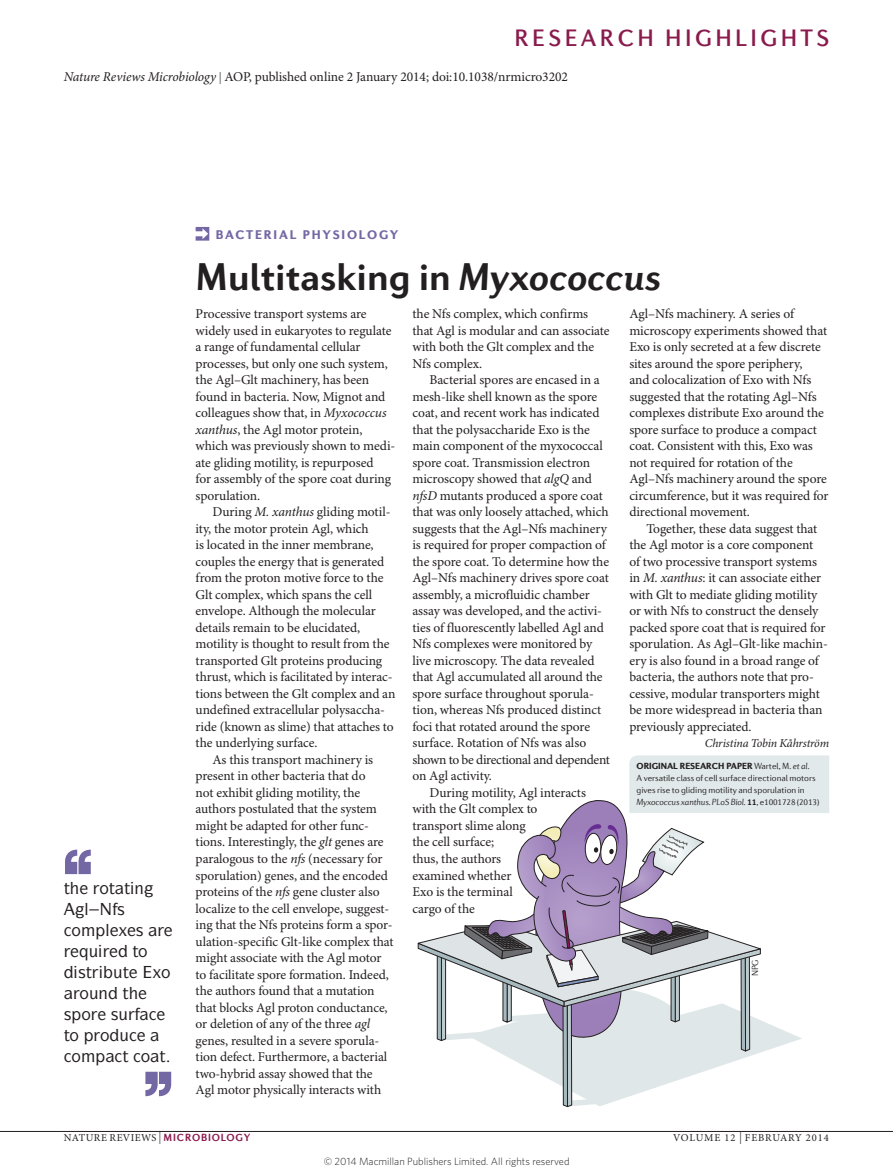
<style>
.page{position:relative;width:893px;height:1174px;background:#fff}
.page>*{position:absolute;margin:0;border:0;box-sizing:border-box;transform-origin:0 0}
.t1{font:700 39px "Diverda Sans Com";color:#231f20}
.sectionheader{font:500 24px "Diverda Sans Com";letter-spacing:.14em;color:#891c4d}
.pulloutquote{font:500 16.5px "ITC Symbol Std";color:#231f20}
.bodyindent{font:13.5px/16.5px "Minion Pro";letter-spacing:-.005em;color:#231f20}
.bodyfirst{font:13.5px/16.5px "Minion Pro";letter-spacing:-.01em;color:#231f20}
.ministrap{font:900 12.75px "Diverda Sans Com";letter-spacing:.14em;color:#7367a4}
.author{font:italic 12px "Minion Pro";letter-spacing:-.015em;color:#231f20}
.t2{font:300 10.5px "Whitney";color:#231f20}
.t3{font:10.5px "Minion Pro";letter-spacing:.05em;color:#231f20}
.t4{font:10.5px "Minion Pro";letter-spacing:.085em;color:#231f20}
.webbody{font:300 9px/12px "Diverda Sans Com";letter-spacing:-.005em;color:#231f20}
.creditstyle{font:300 9px "Diverda Sans Com";color:#231f20}
.s1{font-style:italic}
.s2{font-size:12px}
.s3{font-weight:900}
.s4{font-weight:700}
.s5{font-family:"Diverda Sans Com";font-weight:700;color:#891c4d}
</style>
<div class="page">
<svg style="left:145px;top:1071px;width:26px;height:25px"></svg>
<svg style="left:65px;top:849px;width:26px;height:25px"></svg>
<hr style="left:0;top:1131px;width:893px;height:1px;background:#231f20">
<svg style="left:196px;top:227px;width:13px;height:14px"></svg>
<svg style="left:418px;top:755px;width:411px;height:352px"></svg>
<p class="sectionheader" style="left:514px;top:24px;width:316px">RESEARCH HIGHLIGHTS</p>
<p class="bodyindent" style="left:64px;top:69px;width:506px"><span class="s1">Nature Reviews Microbiology</span> <span class="s2">|</span> AOP, published online 2 January 2014; doi:10.1038/nrmicro3202</p>
<p class="pulloutquote" style="left:64px;top:877px;width:82px">▼ □▼ ▼■</p>
<p class="pulloutquote" style="left:80px;top:982px;width:51px">□◆■ ▼</p>
<p class="pulloutquote" style="left:64px;top:1003px;width:66px">▲ □ ▲◆</p>
<p class="pulloutquote" style="left:122px;top:1045px;width:45px">▼ □ ▼</p>
<p class="ministrap" style="left:216px;top:227px;width:184px">BACTERIAL PHYSIOLOGY</p>
<p class="t1" style="left:196px;top:253px;width:467px">Multitasking in <span class="s1">Myxococcus</span></p>
<p class="bodyfirst" style="left:196px;top:306px;width:201px">Processive transport systems are widely used in eukaryotes to regulate a range of fundamental cellular processes, but only one such system, the Agl–Glt machinery, has been found in bacteria. Now, Mignot and colleagues show that, in <span class="s1">Myxococcus xanthus</span>, the Agl motor protein, which was previously shown to medi&shy;ate gliding motility, is repurposed<br>for assembly of the spore coat during sporulation.</p>
<p class="bodyindent" style="left:196px;top:504px;width:201px;text-indent:17px">During <span class="s1">M. xanthus</span> gliding motil&shy;ity, the motor protein Agl, which<br>is located in the inner membrane, couples the energy that is generated from the proton motive force to the Glt complex, which spans the cell envelope. Although the molecular details remain to be elucidated, motility is thought to result from the transported Glt proteins producing thrust, which is facilitated by interac&shy;tions between the Glt complex and an undefined extracellular polysaccha&shy;ride (known as slime) that attaches to the underlying surface.</p>
<p class="bodyindent" style="left:196px;top:752px;width:200px;text-indent:17px">As this transport machinery is present in other bacteria that do<br>not exhibit gliding motility, the authors postulated that the system might be adapted for other func&shy;tions. Interestingly, the <span class="s1">glt</span> genes are paralogous to the <span class="s1">nfs</span> (necessary for sporulation) genes, and the encoded proteins of the <span class="s1">nfs</span> gene cluster also localize to the cell envelope, suggest&shy;ing that the Nfs proteins form a spor&shy;ulation-specific Glt-like complex that might associate with the Agl motor to facilitate spore formation. Indeed, the authors found that a mutation that blocks Agl proton conductance, or deletion of any of the three <span class="s1">agl </span>genes, resulted in a severe sporula&shy;tion defect. Furthermore, a bacterial two-hybrid assay showed that the Agl motor physically interacts with</p>
<p class="bodyindent" style="left:412px;top:306px;width:199px">the Nfs complex, which confirms that Agl is modular and can associate with both the Glt complex and the<br>Nfs complex.</p>
<p class="bodyindent" style="left:412px;top:372px;width:199px;text-indent:17px">Bacterial spores are encased in a mesh-like shell known as the spore coat, and recent work has indicated that the polysaccharide Exo is the main component of the myxococcal spore coat. Transmission electron microscopy showed that <span class="s1">algQ</span> and <span class="s1">nfsD</span> mutants produced a spore coat that was only loosely attached, which suggests that the Agl–Nfs machinery is required for proper compaction of the spore coat. To determine how the Agl–Nfs machinery drives spore coat assembly, a microfluidic chamber assay was developed, and the activi&shy;ties of fluorescently labelled Agl and Nfs complexes were monitored by live microscopy. The data revealed that Agl accumulated all around the spore surface throughout sporula&shy;tion, whereas Nfs produced distinct foci that rotated around the spore surface. Rotation of Nfs was also shown to be directional and dependent on Agl activity.</p>
<p class="bodyindent" style="left:412px;top:785px;width:175px;text-indent:17px">During motility, Agl interacts with the Glt complex to transport slime along<br>the cell surface;<br>thus, the authors<br>examined whether<br>Exo is the terminal<br>cargo of the</p>
<p class="bodyindent" style="left:629px;top:306px;width:201px">Agl–Nfs machinery. A series of microscopy experiments showed that Exo is only secreted at a few discrete sites around the spore periphery,<br>and colocalization of Exo with Nfs suggested that the rotating Agl–Nfs complexes distribute Exo around the spore surface to produce a compact coat. Consistent with this, Exo was not required for rotation of the Agl–Nfs machinery around the spore circumference, but it was required for directional movement.</p>
<p class="bodyindent" style="left:629px;top:521px;width:200px;text-indent:17px">Together, these data suggest that the Agl motor is a core component<br>of two processive transport systems in <span class="s1">M. xanthus</span>: it can associate either with Glt to mediate gliding motility or with Nfs to construct the densely packed spore coat that is required for sporulation. As Agl–Glt-like machin&shy;ery is also found in a broad range of bacteria, the authors note that pro&shy;cessive, modular transporters might be more widespread in bacteria than previously appreciated.</p>
<p class="author" style="left:705px;top:736px;width:126px">Christina Tobin Kåhrström</p>
<p class="webbody" style="left:637px;top:760px;width:184px"><span class="s3">ORIGINAL RESEARCH PAPER</span> Wartel, M. <span class="s1">et al.<br></span>A versatile class of cell surface directional motors gives rise to gliding motility and sporulation in <span class="s1">Myxococcus xanthus</span>. <span class="s1">PLoS Biol.</span> <span class="s4">11</span>, e1001728 (2013)</p>
<p class="creditstyle" style="left:750px;top:976px;width:18px;rotate:-90deg">NPG</p>
<p class="t3" style="left:64px;top:1131px;width:188px">NATURE REVIEWS <span class="s2">|</span> <span class="s5">MICROBIOLOGY</span></p>
<p class="t4" style="left:673px;top:1131px;width:157px">VOLUME 12 <span class="s2">|</span> FEBRUARY 2014</p>
<p class="t2" style="left:324px;top:1156px;width:247px">© 2014 Macmillan Publishers Limited. All rights reserved</p>
</div>
